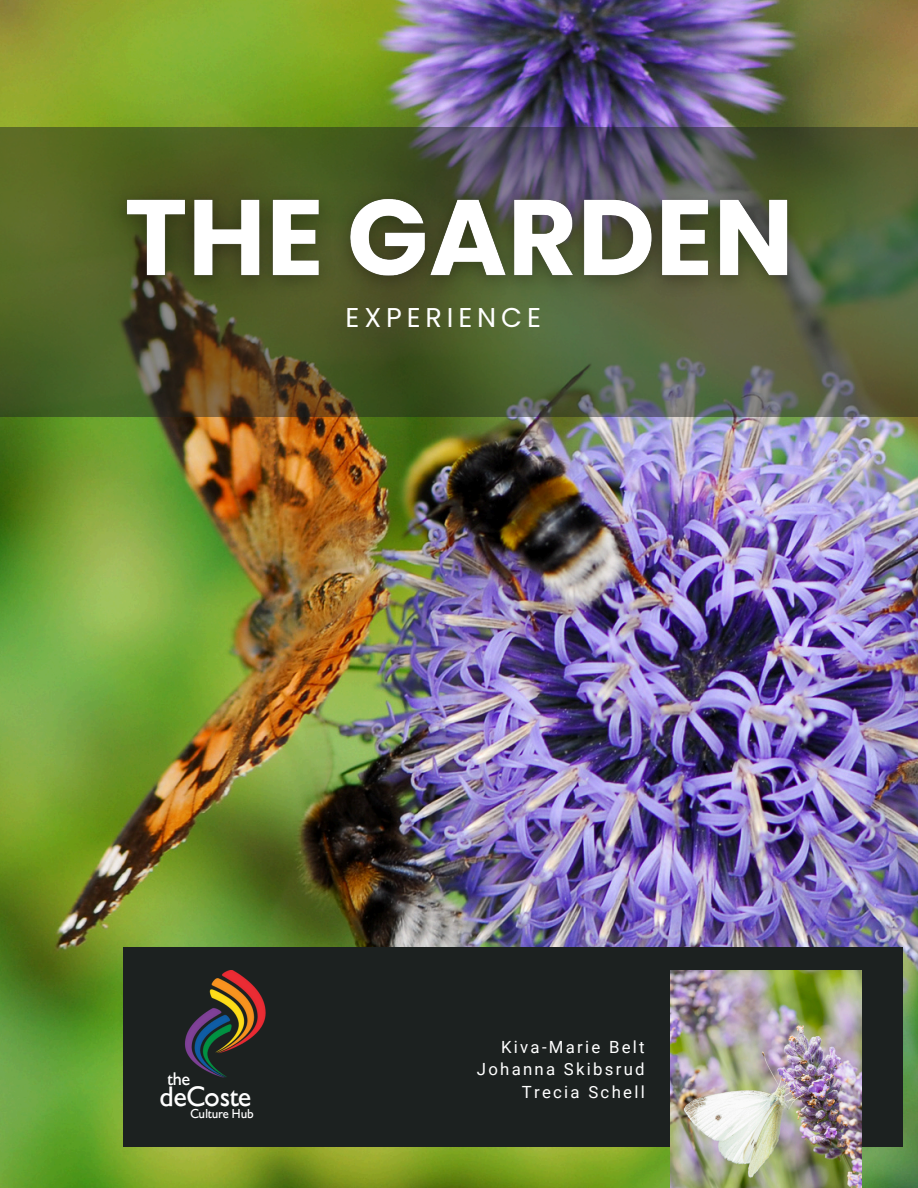
<style>
.page{position:relative;width:918px;height:1188px;background:#fff}
.page>*{position:absolute;margin:0;border:0;box-sizing:border-box;transform-origin:0 0}
.t1{font:27.75px "Gibson";color:#fff}
.t2{font:27.15px "Poppins";letter-spacing:.18em;color:#fff}
.t3{font:18px "Gibson";color:#fff}
.t4{font:16.8px/22.5px "Roboto";letter-spacing:.135em;color:#fff;text-align:right}
.t5{font:12.75px "Gibson";color:#fff}
</style>
<div class="page">
<img style="left:0;top:0;width:918px;height:1188px">
<svg style="left:0;top:127px;width:918px;height:289px;background:#525c35"></svg>
<div style="left:123px;top:948px;width:779px;height:199px;background:#1c2120"></div>
<img style="left:670px;top:971px;width:191px;height:217px">
<img style="left:185px;top:971px;width:81px;height:107px">
<img style="left:99px;top:163px;width:717px;height:151px">
<p class="t2" style="left:346px;top:299px;width:197px">EXPERIENCE</p>
<p class="t3" style="left:168px;top:1069px;width:24px">the</p>
<p class="t1" style="left:161px;top:1081px;width:93px">deCoste</p>
<h3 class="t5" style="left:191px;top:1106px;width:65px">Culture Hub</h3>
<p class="t4" style="left:477px;top:1036px;width:169px">Kiva-Marie Belt<br>Johanna Skibsrud<br>Trecia Schell</p>
</div>
